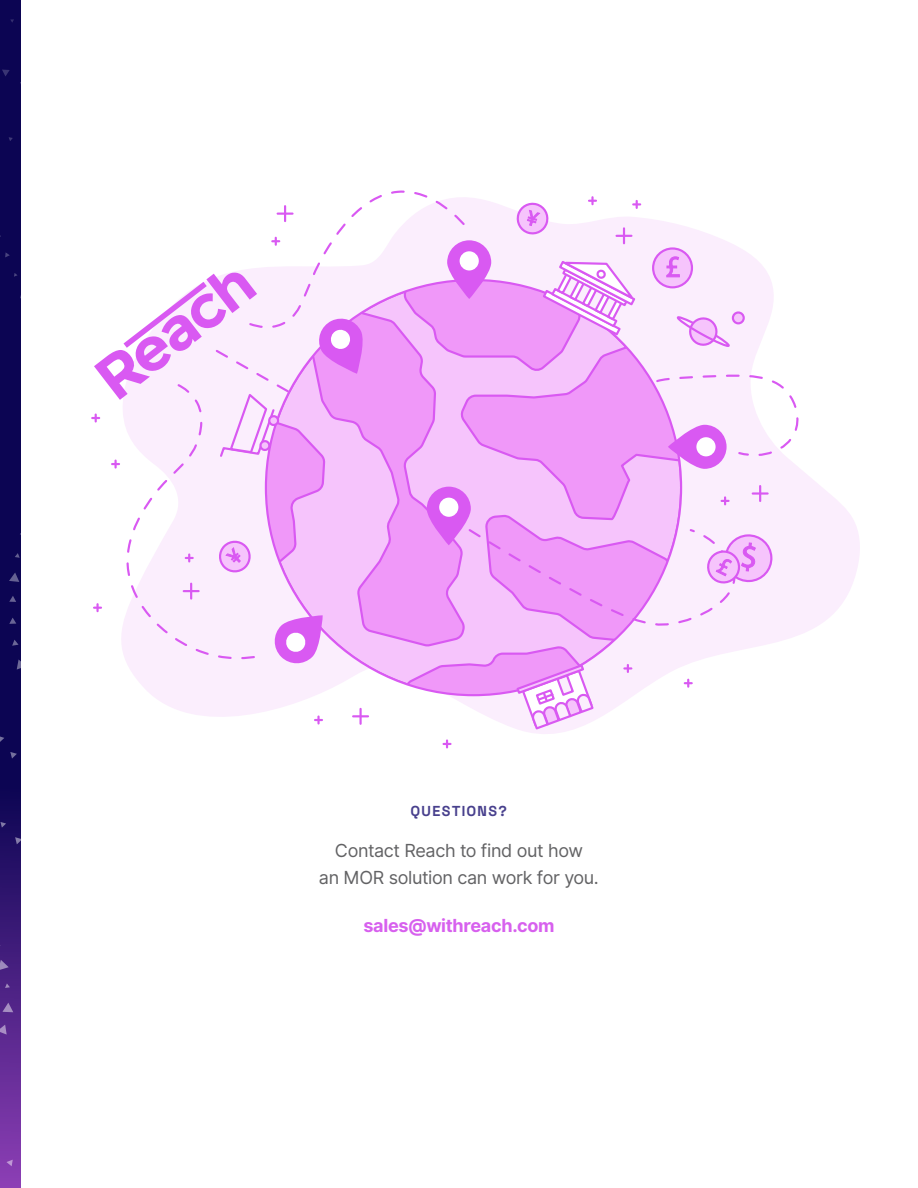
<style>
.page{position:relative;width:918px;height:1188px;background:#fff}
.page>*{position:absolute;margin:0;border:0;box-sizing:border-box;transform-origin:0 0}
.t1{font:18px/27px "Inter";letter-spacing:-.02em;color:#626264;text-align:center}
.t2{font:700 18px "Inter";letter-spacing:-.015em;color:#d760ee}
.t3{font:700 14.4px "Space Grotesk";letter-spacing:.105em;color:#48408d}
</style>
<div class="page">
<svg style="left:0;top:0;width:20px;height:1188px;background:#210e63"></svg>
<svg style="left:0;top:1023px;width:10px;height:12px"></svg>
<svg style="left:2px;top:1002px;width:14px;height:14px"></svg>
<svg style="left:5px;top:983px;width:6px;height:7px"></svg>
<svg style="left:0;top:960px;width:10px;height:14px"></svg>
<svg style="left:0;top:940px;width:1px;height:13px"></svg>
<svg style="left:6px;top:1158px;width:8px;height:8px"></svg>
<svg style="left:13px;top:836px;width:7px;height:10px"></svg>
<svg style="left:0;top:821px;width:6px;height:8px"></svg>
<svg style="left:0;top:734px;width:17px;height:26px"></svg>
<svg style="left:14px;top:659px;width:6px;height:14px"></svg>
<svg style="left:12px;top:640px;width:8px;height:8px"></svg>
<svg style="left:9px;top:617px;width:9px;height:9px"></svg>
<svg style="left:9px;top:595px;width:9px;height:9px"></svg>
<svg style="left:9px;top:572px;width:11px;height:13px"></svg>
<svg style="left:15px;top:553px;width:5px;height:6px"></svg>
<svg style="left:13px;top:273px;width:5px;height:5px"></svg>
<svg style="left:4px;top:252px;width:6px;height:7px"></svg>
<svg style="left:7px;top:136px;width:6px;height:6px"></svg>
<svg style="left:18px;top:80px;width:2px;height:10px"></svg>
<svg style="left:0;top:67px;width:10px;height:10px"></svg>
<svg style="left:9px;top:18px;width:5px;height:5px"></svg>
<svg style="left:442px;top:470px;width:418px;height:279px"></svg>
<svg style="left:444px;top:740px;width:7px;height:7px"></svg>
<svg style="left:92px;top:190px;width:709px;height:541px"></svg>
<p class="t3" style="left:411px;top:801px;width:98px">QUESTIONS?</p>
<p class="t1" style="left:319px;top:837px;width:281px">Contact Reach to find out how<br>an MOR solution can work for you.</p>
<p class="t2" style="left:363px;top:912px;width:193px">sales@withreach.com</p>
</div>
